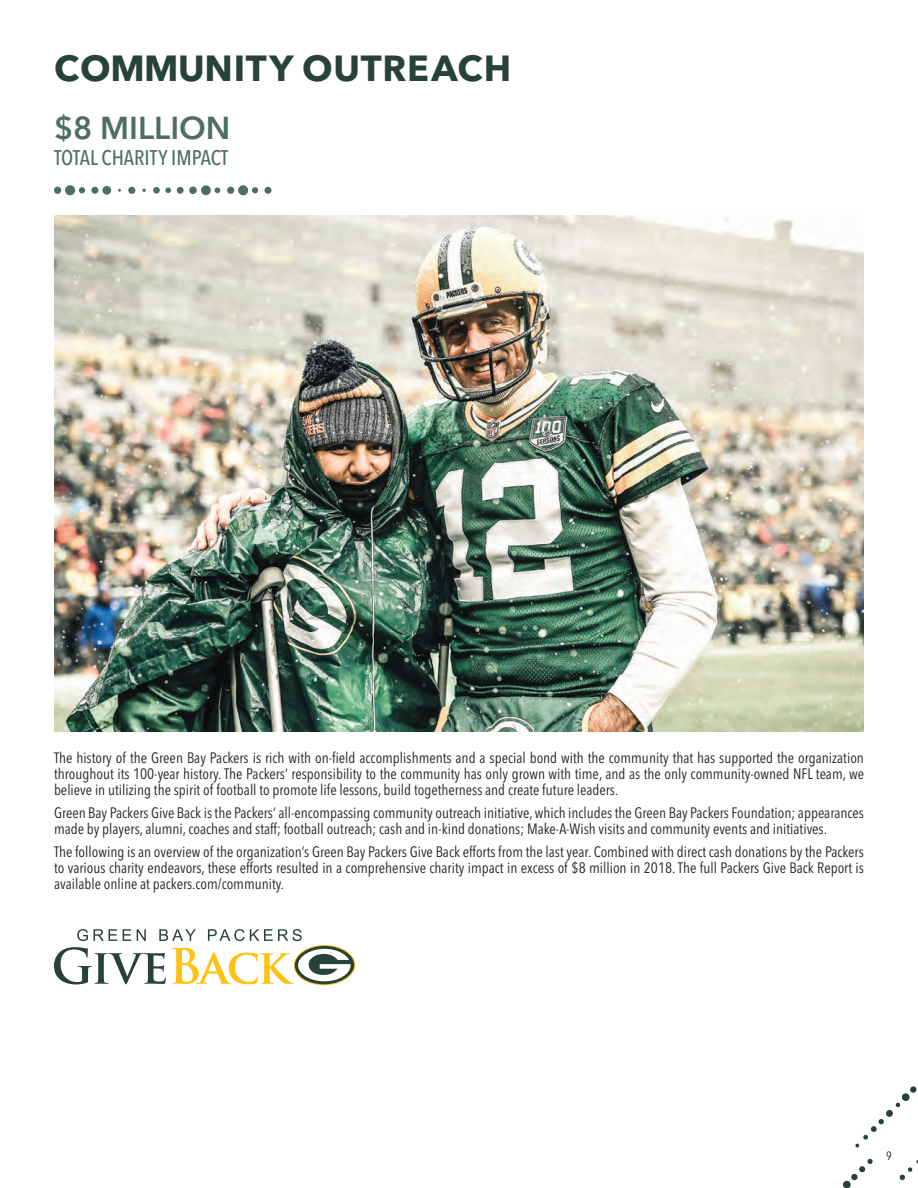
<style>
.page{position:relative;width:918px;height:1188px;background:#fff}
.page>*{position:absolute;margin:0;border:0;box-sizing:border-box;transform-origin:0 0}
.t1{font:700 36px "Avenir Next LT Pro";letter-spacing:.02em;color:#274238}
.t2{font:600 31.5px "Avenir Next LT Pro";color:#4d6f62}
.t3{font:500 condensed 21px "Avenir Next LT Pro";color:#4d6f62}
.t4{font:condensed 15px/16px "Avenir Next LT Pro";color:#231f20;text-align:justify}
.t5{font:condensed 12px "Avenir Next LT Pro";color:#231f20}
</style>
<div class="page">
<svg style="left:855px;top:1086px;width:62px;height:62px"></svg>
<svg style="left:843px;top:1159px;width:30px;height:29px"></svg>
<svg style="left:899px;top:1160px;width:19px;height:20px"></svg>
<svg style="left:54px;top:929px;width:301px;height:56px"></svg>
<div style="left:54px;top:187px;width:7px;height:7px;background:#4d6f62;border-radius:50%"></div>
<div style="left:65px;top:185px;width:10px;height:10px;background:#4d6f62;border-radius:50%"></div>
<svg style="left:79px;top:187px;width:6px;height:6px"></svg>
<div style="left:91px;top:187px;width:7px;height:7px;background:#4d6f62;border-radius:50%"></div>
<div style="left:102px;top:186px;width:9px;height:9px;background:#4d6f62;border-radius:50%"></div>
<div style="left:128px;top:187px;width:7px;height:7px;background:#4d6f62;border-radius:50%"></div>
<svg style="left:142px;top:189px;width:4px;height:3px"></svg>
<div style="left:153px;top:187px;width:7px;height:7px;background:#4d6f62;border-radius:50%"></div>
<svg style="left:165px;top:187px;width:6px;height:6px"></svg>
<div style="left:177px;top:187px;width:7px;height:7px;background:#4d6f62;border-radius:50%"></div>
<div style="left:189px;top:187px;width:8px;height:7px;background:#4d6f62;border-radius:50%"></div>
<div style="left:201px;top:185px;width:10px;height:10px;background:#4d6f62;border-radius:50%"></div>
<svg style="left:215px;top:187px;width:5px;height:6px"></svg>
<div style="left:227px;top:187px;width:7px;height:7px;background:#4d6f62;border-radius:50%"></div>
<div style="left:238px;top:185px;width:10px;height:10px;background:#4d6f62;border-radius:50%"></div>
<svg style="left:252px;top:187px;width:6px;height:6px"></svg>
<div style="left:265px;top:187px;width:7px;height:7px;background:#4d6f62;border-radius:50%"></div>
<img style="left:54px;top:216px;width:810px;height:515px">
<h1 class="t1" style="left:54px;top:47px;width:459px">COMMUNITY OUTREACH</h1>
<h2 class="t2" style="left:54px;top:109px;width:178px">$8 MILLION</h2>
<h3 class="t3" style="left:54px;top:145px;width:176px">TOTAL CHARITY IMPACT</h3>
<p class="t4" style="left:54px;top:749px;width:812px">The history of the Green Bay Packers is rich with on-field accomplishments and a special bond with the community that has supported the organization throughout its 100-year history. The Packers’ responsibility to the community has only grown with time, and as the only community-owned NFL team, we believe in utilizing the spirit of football to promote life lessons, build togetherness and create future leaders.</p>
<p class="t4" style="left:54px;top:804px;width:811px">Green Bay Packers Give Back is the Packers’ all-encompassing community outreach initiative, which includes the Green Bay Packers Foundation; appearances made by players, alumni, coaches and staff; football outreach; cash and in-kind donations; Make-A-Wish visits and community events and initiatives.</p>
<p class="t4" style="left:54px;top:843px;width:811px">The following is an overview of the organization’s Green Bay Packers Give Back efforts from the last year. Combined with direct cash donations by the Packers to various charity endeavors, these efforts resulted in a comprehensive charity impact in excess of $8 million in 2018. The full Packers Give Back Report is available online at packers.com/community.</p>
<p class="t5" style="left:886px;top:1149px;width:7px">9</p>
</div>
